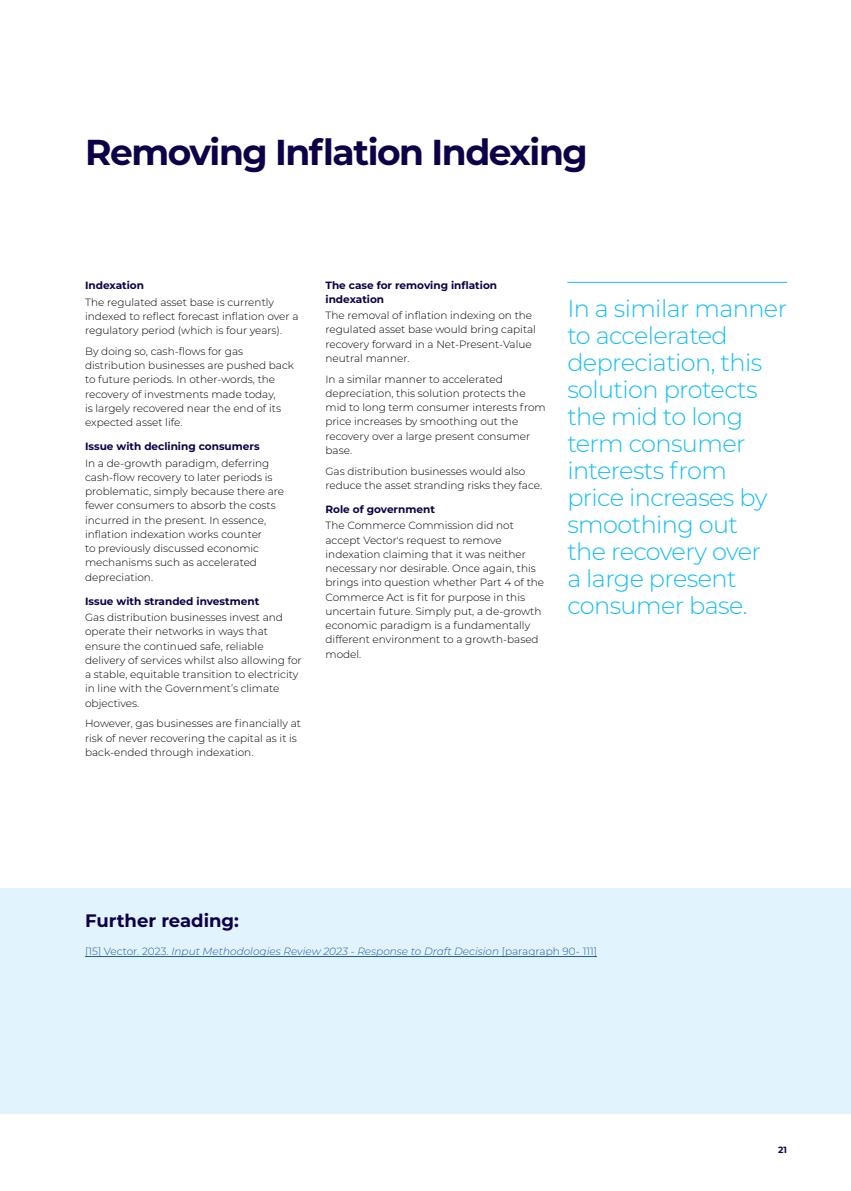
<style>
.page{position:relative;width:851px;height:1191px;background:#fff}
.page>*{position:absolute;margin:0;border:0;box-sizing:border-box;transform-origin:0 0}
.t1{font:700 36px "Montserrat";letter-spacing:-.04em;color:#0e0048}
.t2{font:300 24px/27px "Montserrat";letter-spacing:-.025em;color:#15bef0}
.t3{font:700 18px "Montserrat";color:#0e0048}
.t4{font:300 10.5px/14.2px "Montserrat";color:#000}
.t5{font:700 10.5px/13.5px "Montserrat";color:#0e0048}
.t6{font:italic 300 10.5px "Montserrat";color:#215e9e}
.t7{font:700 9px "Montserrat";color:#0e0048}
.s1{font-style:normal}
</style>
<div class="page">
<div style="left:0;top:888px;width:850px;height:225px;background:#e1f3fc"></div>
<hr style="left:85px;top:956px;width:512px;height:1px;background:#215e9e">
<hr style="left:567px;top:282px;width:220px;height:1px;background:#15bef0">
<h1 class="t1" style="left:85px;top:128px;width:504px">Removing Inflation Indexing</h1>
<p class="t5" style="left:85px;top:278px;width:60px">Indexation</p>
<p class="t4" style="left:85px;top:294px;width:215px">The regulated asset base is currently indexed to reflect forecast inflation over a regulatory period (which is four years).</p>
<p class="t4" style="left:85px;top:344px;width:210px">By doing so, cash-flows for gas distribution businesses are pushed back to future periods. In other-words, the recovery of investments made today,<br>is largely recovered near the end of its expected asset life.</p>
<p class="t5" style="left:85px;top:439px;width:176px">Issue with declining consumers</p>
<p class="t4" style="left:85px;top:455px;width:200px">In a de-growth paradigm, deferring cash-flow recovery to later periods is problematic, simply because there are fewer consumers to absorb the costs incurred in the present. In essence, inflation indexation works counter<br>to previously discussed economic mechanisms such as accelerated depreciation.</p>
<p class="t5" style="left:85px;top:594px;width:176px">Issue with stranded investment</p>
<p class="t4" style="left:85px;top:610px;width:218px">Gas distribution businesses invest and operate their networks in ways that ensure the continued safe, reliable delivery of services whilst also allowing for a stable, equitable transition to electricity in line with the Government’s climate objectives.</p>
<p class="t4" style="left:85px;top:716px;width:217px">However, gas businesses are financially at risk of never recovering the capital as it is back-ended through indexation.</p>
<p class="t5" style="left:325px;top:278px;width:173px">The case for removing inflation indexation</p>
<p class="t4" style="left:325px;top:308px;width:212px">The removal of inflation indexing on the regulated asset base would bring capital recovery forward in a Net-Present-Value neutral manner.</p>
<p class="t4" style="left:325px;top:371px;width:222px">In a similar manner to accelerated depreciation, this solution protects the mid to long term consumer interests from price increases by smoothing out the recovery over a large present consumer base.</p>
<p class="t4" style="left:325px;top:463px;width:218px">Gas distribution businesses would also reduce the asset stranding risks they face.</p>
<p class="t5" style="left:325px;top:502px;width:111px">Role of government</p>
<p class="t4" style="left:325px;top:518px;width:220px">The Commerce Commission did not accept Vector's request to remove indexation claiming that it was neither necessary nor desirable. Once again, this brings into question whether Part 4 of the Commerce Act is fit for purpose in this uncertain future. Simply put, a de-growth economic paradigm is a fundamentally different environment to a growth-based model.</p>
<h2 class="t2" style="left:567px;top:294px;width:221px">In a similar manner to accelerated depreciation, this solution protects the mid to long term consumer interests from price increases by smoothing out<br>the recovery over<br>a large present consumer base.</h2>
<h3 class="t3" style="left:85px;top:908px;width:155px">Further reading:</h3>
<p class="t6" style="left:85px;top:944px;width:513px"><span class="s1">[15] Vector. 2023.</span> Input Methodologies Review 2023 - Response to Draft Decision <span class="s1">[paragraph 90- 111]</span></p>
<p class="t7" style="left:777px;top:1143px;width:11px">21</p>
</div>
